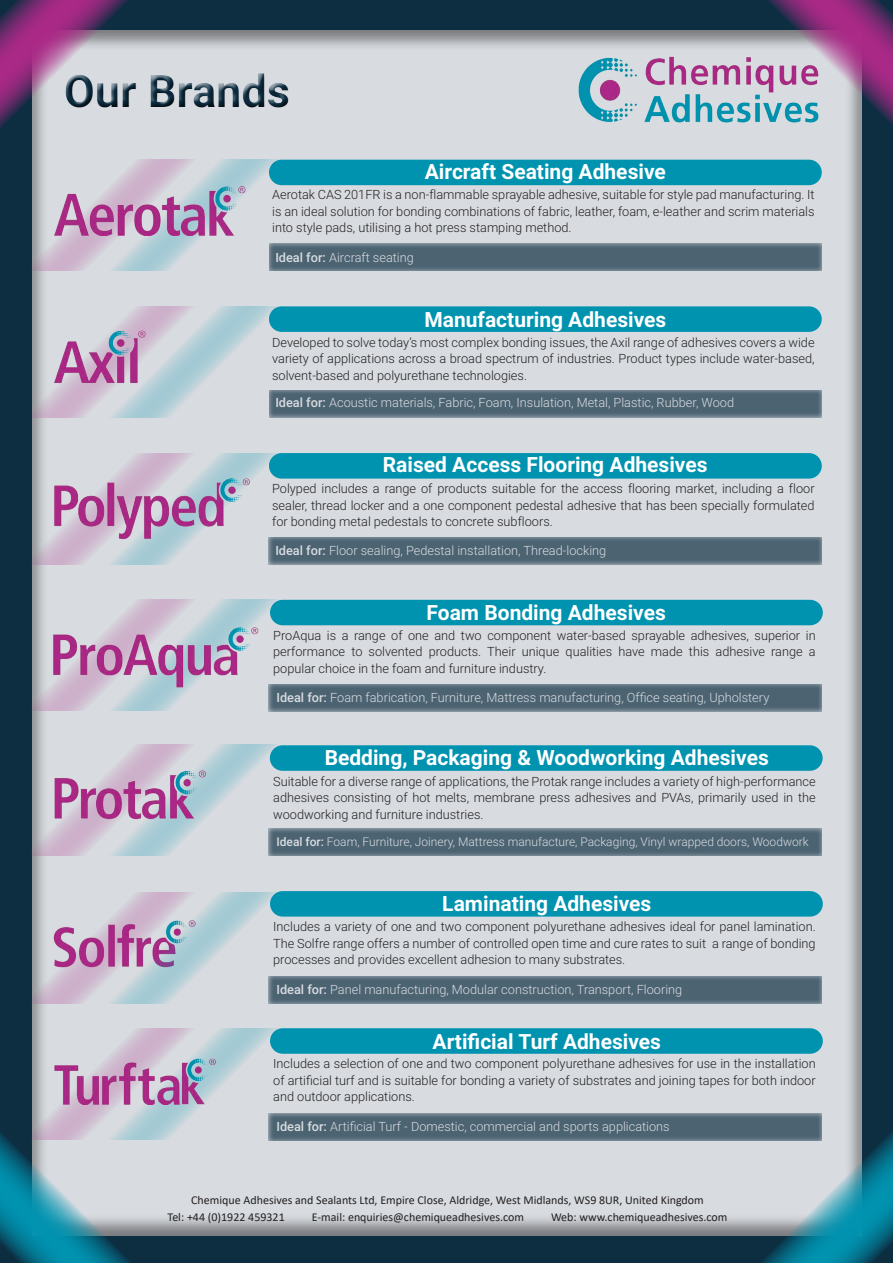
<style>
.page{position:relative;width:893px;height:1263px;background:#0d2d41}
.page>*{position:absolute;margin:0;border:0;box-sizing:border-box;transform-origin:0 0}
.t1{font:700 45px "Roboto";color:#0d2d41}
.t2{font:700 21px "Roboto";color:#fff}
.t3{font:300 12.75px/16.5px "Roboto";color:#231f20;text-align:justify}
.t4{font:300 12.75px "Roboto";color:#d8dce0}
.t5{font:12px/16.5px "Calibri";color:#231f20}
.t6{font:300 12px "Roboto";color:#d8dce0}
.s1{font-weight:500}
</style>
<div class="page">
<div style="left:30px;top:29px;width:832px;height:1207px;background:#231f20;opacity:.5"></div>
<img style="left:575px;top:53px;width:106px;height:74px">
<svg style="left:681px;top:0;width:212px;height:214px"></svg>
<svg style="left:0;top:0;width:214px;height:214px"></svg>
<svg style="left:0;top:1047px;width:214px;height:216px"></svg>
<svg style="left:678px;top:1047px;width:215px;height:216px;background:#8eacb6"></svg>
<div style="left:58px;top:66px;width:235px;height:46px;background:#d8dce0"></div>
<div style="left:62px;top:69px;width:234px;height:46px;background:#231f20;opacity:.75"></div>
<div style="left:270px;top:891px;width:553px;height:25px;background:#0093b0;border-radius:13px"></div>
<div style="left:270px;top:745px;width:553px;height:26px;background:#0093b0;border-radius:13px"></div>
<div style="left:270px;top:600px;width:553px;height:25px;background:#0093b0;border-radius:13px"></div>
<div style="left:269px;top:453px;width:553px;height:26px;background:#0093b0;border-radius:13px"></div>
<div style="left:269px;top:306px;width:553px;height:26px;background:#0093b0;border-radius:13px"></div>
<div style="left:269px;top:160px;width:553px;height:25px;background:#0093b0;border-radius:13px"></div>
<div style="left:263px;top:823px;width:559px;height:33px;background:#fff;opacity:.75"></div>
<div style="left:263px;top:238px;width:560px;height:33px;background:#fff;opacity:.75"></div>
<img style="left:32px;top:892px;width:354px;height:111px">
<div style="left:263px;top:678px;width:559px;height:33px;background:#fff;opacity:.75"></div>
<div style="left:263px;top:385px;width:560px;height:33px;background:#fff;opacity:.75"></div>
<div style="left:263px;top:971px;width:559px;height:33px;background:#fff;opacity:.75"></div>
<div style="left:263px;top:532px;width:559px;height:33px;background:#fff;opacity:.75"></div>
<div style="left:263px;top:1108px;width:559px;height:33px;background:#fff;opacity:.75"></div>
<div style="left:270px;top:1028px;width:553px;height:26px;background:#0093b0;border-radius:13px"></div>
<img style="left:32px;top:160px;width:354px;height:111px">
<img style="left:32px;top:600px;width:354px;height:111px">
<img style="left:32px;top:453px;width:354px;height:111px">
<img style="left:32px;top:744px;width:354px;height:111px">
<img style="left:32px;top:306px;width:354px;height:111px">
<img style="left:54px;top:179px;width:197px;height:56px">
<img style="left:32px;top:1028px;width:354px;height:111px">
<img style="left:48px;top:764px;width:159px;height:64px">
<img style="left:54px;top:1056px;width:164px;height:48px">
<img style="left:39px;top:474px;width:214px;height:69px">
<img style="left:42px;top:326px;width:112px;height:62px">
<img style="left:47px;top:622px;width:214px;height:68px">
<h1 class="t1" style="left:64px;top:60px;width:228px">Our Brands</h1>
<h2 class="t2" style="left:425px;top:157px;width:243px">Aircraft Seating Adhesive</h2>
<p class="t3" style="left:272px;top:186px;width:544px">Aerotak CAS 201FR is a non-flammable sprayable adhesive, suitable for style pad manufacturing. It is an ideal solution for bonding combinations of fabric, leather, foam, e-leather and scrim materials into style pads, utilising a hot press stamping method.</p>
<p class="t4" style="left:275px;top:248px;width:140px"><span class="s1">Ideal for:</span> Aircraft seating</p>
<h2 class="t2" style="left:424px;top:304px;width:244px">Manufacturing Adhesives</h2>
<p class="t3" style="left:272px;top:333px;width:544px">Developed to solve today’s most complex bonding issues, the Axil range of adhesives covers a wide variety of applications across a broad spectrum of industries. Product types include water-based, solvent-based and polyurethane technologies.</p>
<p class="t4" style="left:275px;top:394px;width:460px"><span class="s1">Ideal for:</span> Acoustic materials, Fabric, Foam, Insulation, Metal, Plastic, Rubber, Wood</p>
<h2 class="t2" style="left:383px;top:450px;width:326px">Raised Access Flooring Adhesives</h2>
<p class="t3" style="left:272px;top:480px;width:544px">Polyped includes a range of products suitable for the access flooring market, including a floor sealer, thread locker and a one component pedestal adhesive that has been specially formulated for bonding metal pedestals to concrete subfloors.</p>
<p class="t4" style="left:275px;top:542px;width:332px"><span class="s1">Ideal for:</span> Floor sealing, Pedestal installation, Thread-locking</p>
<h2 class="t2" style="left:427px;top:597px;width:241px">Foam Bonding Adhesives</h2>
<p class="t3" style="left:273px;top:627px;width:544px">ProAqua is a range of one and two component water-based sprayable adhesives, superior in performance to solvented products. Their unique qualities have made this adhesive range a popular choice in the foam and furniture industry.</p>
<p class="t4" style="left:276px;top:688px;width:494px"><span class="s1">Ideal for:</span> Foam fabrication, Furniture, Mattress manufacturing, Office seating, Upholstery</p>
<h2 class="t2" style="left:325px;top:743px;width:446px">Bedding, Packaging &amp; Woodworking Adhesives</h2>
<p class="t3" style="left:273px;top:772px;width:544px">Suitable for a diverse range of applications, the Protak range includes a variety of high-performance adhesives consisting of hot melts, membrane press adhesives and PVAs, primarily used in the woodworking and furniture industries.</p>
<p class="t6" style="left:276px;top:833px;width:534px"><span class="s1">Ideal for:</span> Foam, Furniture, Joinery, Mattress manufacture, Packaging, Vinyl wrapped doors, Woodwork</p>
<h2 class="t2" style="left:442px;top:889px;width:211px">Laminating Adhesives</h2>
<p class="t3" style="left:273px;top:918px;width:544px">Includes a variety of one and two component polyurethane adhesives ideal for panel lamination.<br>The Solfre range offers a number of controlled open time and cure rates to suit a range of bonding processes and provides excellent adhesion to many substrates.</p>
<p class="t4" style="left:276px;top:981px;width:407px"><span class="s1">Ideal for:</span> Panel manufacturing, Modular construction, Transport, Flooring</p>
<h2 class="t2" style="left:433px;top:1026px;width:230px">Artificial Turf Adhesives</h2>
<p class="t3" style="left:273px;top:1055px;width:544px">Includes a selection of one and two component polyurethane adhesives for use in the installation of artificial turf and is suitable for bonding a variety of substrates and joining tapes for both indoor and outdoor applications.</p>
<p class="t4" style="left:276px;top:1118px;width:395px"><span class="s1">Ideal for:</span> Artificial Turf - Domestic, commercial and sports applications</p>
<p class="t5" style="left:168px;top:1192px;width:538px;text-indent:24px">Chemique Adhesives and Sealants Ltd, Empire Close, Aldridge, West Midlands, WS9 8UR, United Kingdom<br>Tel: +44 (0)1922 459321</p>
<p class="t5" style="left:312px;top:1208px;width:214px">E-mail: enquiries@chemiqueadhesives.com</p>
<p class="t5" style="left:551px;top:1208px;width:178px">Web: www.chemiqueadhesives.com</p>
</div>
